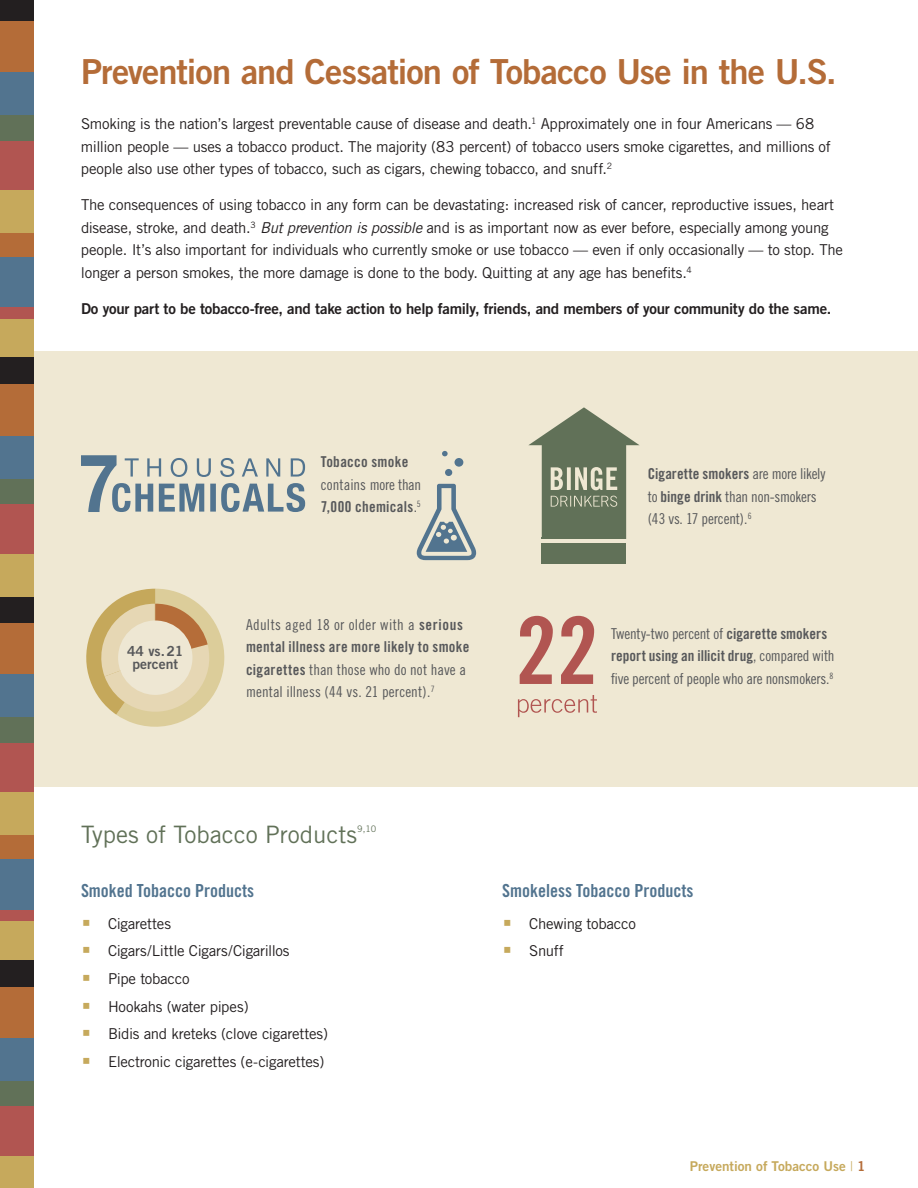
<style>
.page{position:relative;width:918px;height:1188px;background:#fff}
.page>*{position:absolute;margin:0;border:0;box-sizing:border-box;transform-origin:0 0}
.t1{font:34.5px "Trade Gothic Bold Two";letter-spacing:-.03em;color:#b46c38}
.t2{font:24px "Trade Gothic";color:#617158}
.t3{font:18px "Trade Gothic Bold Cond Twenty";color:#52748f}
.t4{font:15px/27.6px "Trade Gothic";letter-spacing:-.015em;color:#231f20}
.t5{font:15px/22.5px "Trade Gothic Cond Eighteen";letter-spacing:-.005em;color:#57585a}
.t6{font:15px "Trade Gothic Bold Cond Twenty";letter-spacing:.015em;color:#57585a}
.t7{font:15px "Trade Gothic Bold Two";letter-spacing:-.015em;color:#231f20}
.t8{font:15px "Trade Gothic Cond Eighteen";letter-spacing:.025em;color:#57585a}
.t9{font:13.95px/12.8px "Trade Gothic Bold Two";color:#57585a;text-align:center}
.t10{font:13.5px "Trade Gothic Bold Two";color:#c6a95c}
.t11{font:9px "Trade Gothic";color:#617158}
.s1{font-style:italic}
.s2{font-family:"Trade Gothic Cond Eighteen"}
.s3{font-family:"Trade Gothic Bold Cond Twenty"}
.s4{font-family:"Trade Gothic";font-weight:300}
.s5{color:#b46c38}
</style>
<div class="page">
<div style="left:0;top:351px;width:918px;height:435px;background:#efe8d3"></div>
<div style="left:0;top:623px;width:33px;height:52px;background:#b46c38"></div>
<div style="left:0;top:986px;width:33px;height:52px;background:#b46c38"></div>
<div style="left:0;top:835px;width:33px;height:25px;background:#b46c38"></div>
<div style="left:0;top:675px;width:33px;height:43px;background:#52748f"></div>
<div style="left:0;top:1038px;width:33px;height:43px;background:#52748f"></div>
<div style="left:0;top:860px;width:33px;height:50px;background:#52748f"></div>
<div style="left:0;top:718px;width:33px;height:25px;background:#617158"></div>
<div style="left:0;top:1081px;width:33px;height:26px;background:#617158"></div>
<div style="left:0;top:743px;width:33px;height:50px;background:#b15551"></div>
<div style="left:0;top:1107px;width:33px;height:49px;background:#b15551"></div>
<div style="left:0;top:910px;width:33px;height:11px;background:#b15551"></div>
<div style="left:0;top:793px;width:33px;height:42px;background:#c6a95c"></div>
<div style="left:0;top:1156px;width:33px;height:32px;background:#c6a95c"></div>
<div style="left:0;top:921px;width:33px;height:39px;background:#c6a95c"></div>
<div style="left:0;top:596px;width:33px;height:27px;background:#231f20"></div>
<div style="left:0;top:960px;width:33px;height:26px;background:#231f20"></div>
<div style="left:0;top:20px;width:33px;height:53px;background:#b46c38"></div>
<div style="left:0;top:384px;width:33px;height:52px;background:#b46c38"></div>
<div style="left:0;top:233px;width:33px;height:25px;background:#b46c38"></div>
<div style="left:0;top:73px;width:33px;height:43px;background:#52748f"></div>
<div style="left:0;top:436px;width:33px;height:43px;background:#52748f"></div>
<div style="left:0;top:258px;width:33px;height:50px;background:#52748f"></div>
<div style="left:0;top:116px;width:33px;height:25px;background:#617158"></div>
<div style="left:0;top:479px;width:33px;height:25px;background:#617158"></div>
<div style="left:0;top:141px;width:33px;height:50px;background:#b15551"></div>
<div style="left:0;top:504px;width:33px;height:50px;background:#b15551"></div>
<div style="left:0;top:308px;width:33px;height:11px;background:#b15551"></div>
<div style="left:0;top:191px;width:33px;height:42px;background:#c6a95c"></div>
<div style="left:0;top:554px;width:33px;height:42px;background:#c6a95c"></div>
<div style="left:0;top:319px;width:33px;height:39px;background:#c6a95c"></div>
<div style="left:0;top:0;width:33px;height:20px;background:#231f20"></div>
<div style="left:0;top:358px;width:33px;height:26px;background:#231f20"></div>
<svg style="left:518px;top:695px;width:79px;height:22px"></svg>
<svg style="left:520px;top:616px;width:74px;height:68px"></svg>
<svg style="left:86px;top:589px;width:139px;height:138px"></svg>
<div style="left:118px;top:621px;width:74px;height:74px;background:#eee7d3;border-radius:50%"></div>
<svg style="left:81px;top:455px;width:224px;height:57px"></svg>
<svg style="left:417px;top:484px;width:59px;height:76px"></svg>
<div style="left:445px;top:469px;width:7px;height:7px;background:#52748f;border-radius:50%"></div>
<div style="left:455px;top:458px;width:8px;height:9px;background:#52748f;border-radius:50%"></div>
<svg style="left:442px;top:451px;width:6px;height:5px"></svg>
<svg style="left:528px;top:407px;width:112px;height:132px"></svg>
<div style="left:542px;top:537px;width:84px;height:27px;background:#617158"></div>
<hr style="left:536px;top:539px;width:96px;height:4px;background:#efe8d3">
<h1 class="t1" style="left:81px;top:50px;width:757px">Prevention and Cessation of Tobacco Use in the U.S.</h1>
<p class="t4" style="left:81px;top:112px;width:751px;line-height:22.5px">Smoking is the nation’s largest preventable cause of disease and death.<sup>1</sup> Approximately one in four Americans — 68 million people — uses a tobacco product. The majority (83 percent) of tobacco users smoke cigarettes, and millions of people also use other types of tobacco, such as cigars, chewing tobacco, and snuff.<sup>2</sup></p>
<p class="t4" style="left:81px;top:193px;width:764px;line-height:22.5px">The consequences of using tobacco in any form can be devastating: increased risk of cancer, reproductive issues, heart disease, stroke, and death.<sup>3</sup> <span class="s1">But prevention is possible</span> and is as important now as ever before, especially among young people. It’s also important for individuals who currently smoke or use tobacco — even if only occasionally — to stop. The longer a person smokes, the more damage is done to the body. Quitting at any age has benefits.<sup>4</sup></p>
<p class="t7" style="left:81px;top:299px;width:752px">Do your part to be tobacco-free, and take action to help family, friends, and members of your community do the same.</p>
<p class="t9" style="left:127px;top:645px;width:58px">44 vs. 21 percent</p>
<p class="t6" style="left:321px;top:453px;width:89px">Tobacco smoke</p>
<p class="t5" style="left:321px;top:473px;width:102px">contains more than</p>
<p class="t6" style="left:321px;top:498px;width:102px">7,000 chemicals<span class="s2">.</span><sup>5</sup></p>
<p class="t8" style="left:246px;top:616px;width:218px">Adults aged 18 or older with a <span class="s3">serious</span></p>
<p class="t6" style="left:246px;top:638px;width:225px">mental illness are more likely to smoke</p>
<p class="t5" style="left:246px;top:658px;width:222px"><span class="s3">cigarettes</span> than those who do not have a mental illness (44 vs. 21 percent).<sup>7</sup></p>
<p class="t6" style="left:648px;top:465px;width:179px">Cigarette smokers <span class="s2">are more likely</span></p>
<p class="t5" style="left:648px;top:485px;width:171px">to <span class="s3">binge drink</span> than non-smokers (43 vs. 17 percent).<sup>6</sup></p>
<p class="t5" style="left:611px;top:622px;width:218px">Twenty-two percent of <span class="s3">cigarette smokers</span></p>
<p class="t6" style="left:611px;top:647px;width:225px">report using an illicit drug<span class="s2">, compared with</span></p>
<p class="t5" style="left:611px;top:667px;width:224px">five percent of people who are nonsmokers.<sup>8</sup></p>
<h2 class="t2" style="left:81px;top:819px;width:278px">Types of Tobacco Products</h2>
<p class="t11" style="left:357px;top:823px;width:21px">9,10</p>
<p class="t3" style="left:81px;top:879px;width:175px">Smoked Tobacco Products</p>
<p class="t4" style="left:108px;top:909px;width:222px">Cigarettes<br>Cigars/Little Cigars/Cigarillos<br>Pipe tobacco<br>Hookahs (water pipes)<br>Bidis and kreteks (clove cigarettes)<br>Electronic cigarettes (e-cigarettes)</p>
<p class="t3" style="left:502px;top:879px;width:193px">Smokeless Tobacco Products</p>
<p class="t4" style="left:529px;top:909px;width:108px">Chewing tobacco<br>Snuff</p>
<p class="t10" style="left:690px;top:1158px;width:177px">Prevention of Tobacco Use <span class="s4">|</span> <span class="s5">1</span></p>
</div>
